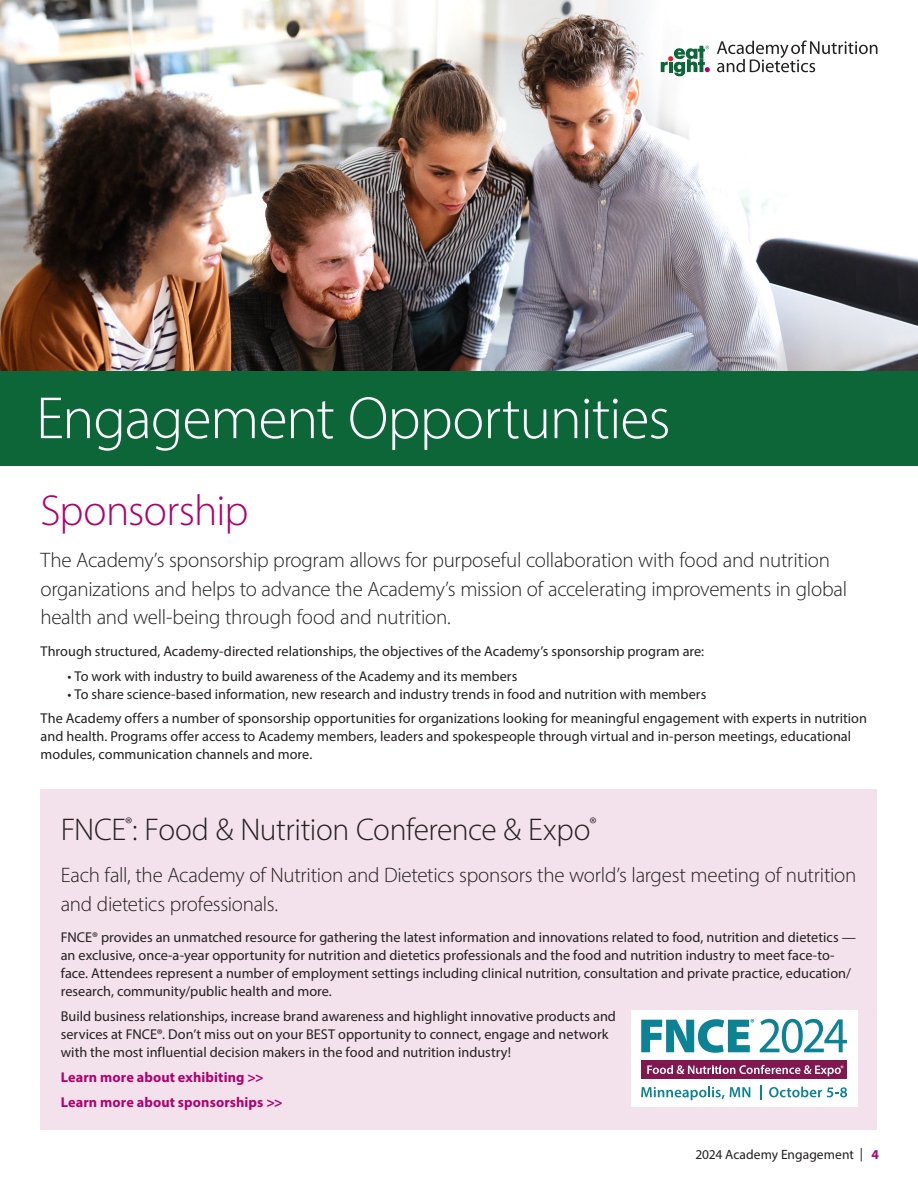
<style>
.page{position:relative;width:918px;height:1188px;background:#fff}
.page>*{position:absolute;margin:0;border:0;box-sizing:border-box;transform-origin:0 0}
.LG_HEAD{font:300 60px "Myriad Pro";letter-spacing:-.02em;color:#fff}
.SECTION{font:300 43.5px "Myriad Pro";letter-spacing:-.02em;color:#af016e}
.HEAD{font:300 31.5px "Myriad Pro";letter-spacing:-.015em;color:#231f20}
.INTRO{font:300 21px/28.5px "Myriad Pro";letter-spacing:-.015em;color:#231f20}
.BODY{font:14.25px/18px "Myriad Pro";color:#231f20}
.BODY-2{font:700 14.25px "Myriad Pro";letter-spacing:.01em;color:#af016e}
.t1{font:13.5px "Myriad Pro";letter-spacing:.005em;color:#231f20}
.s1{font-weight:700;color:#af016e}
</style>
<div class="page">
<img style="left:0;top:0;width:918px;height:371px">
<div style="left:0;top:371px;width:918px;height:95px;background:#0c6638"></div>
<div style="left:40px;top:790px;width:838px;height:340px;background:#f3e2eb"></div>
<div style="left:631px;top:1010px;width:226px;height:97px;background:#fff"></div>
<div style="left:641px;top:1060px;width:206px;height:19px;background:#80184f"></div>
<svg style="left:647px;top:1065px;width:196px;height:11px"></svg>
<svg style="left:641px;top:1019px;width:113px;height:34px"></svg>
<svg style="left:760px;top:1019px;width:87px;height:34px"></svg>
<svg style="left:641px;top:1087px;width:109px;height:13px"></svg>
<svg style="left:760px;top:1085px;width:1px;height:15px"></svg>
<svg style="left:769px;top:1087px;width:78px;height:10px"></svg>
<svg style="left:661px;top:46px;width:49px;height:31px"></svg>
<svg style="left:717px;top:41px;width:161px;height:31px"></svg>
<p class="LG_HEAD" style="left:36px;top:382px;width:636px">Engagement Opportunities</p>
<p class="SECTION" style="left:40px;top:485px;width:210px">Sponsorship</p>
<p class="INTRO" style="left:40px;top:546px;width:808px">The Academy’s sponsorship program allows for purposeful collaboration with food and nutrition organizations and helps to advance the Academy’s mission of accelerating improvements in global health and well-being through food and nutrition.</p>
<p class="BODY" style="left:40px;top:642px;width:665px">Through structured, Academy-directed relationships, the objectives of the Academy’s sponsorship program are:</p>
<p class="BODY" style="left:68px;top:667px;width:451px">• To work with industry to build awareness of the Academy and its members</p>
<p class="BODY" style="left:68px;top:685px;width:640px">• To share science-based information, new research and industry trends in food and nutrition with members</p>
<p class="BODY" style="left:40px;top:709px;width:828px">The Academy offers a number of sponsorship opportunities for organizations looking for meaningful engagement with experts in nutrition and health. Programs offer access to Academy members, leaders and spokespeople through virtual and in-person meetings, educational modules, communication channels and more.</p>
<p class="HEAD" style="left:61px;top:811px;width:537px">FNCE<sup>®</sup>: Food &amp; Nutrition Conference &amp; Expo<sup>®</sup></p>
<p class="INTRO" style="left:61px;top:861px;width:797px">Each fall, the Academy of Nutrition and Dietetics sponsors the world’s largest meeting of nutrition and dietetics professionals.</p>
<p class="BODY" style="left:61px;top:928px;width:797px">FNCE® provides an unmatched resource for gathering the latest information and innovations related to food, nutrition and dietetics — an exclusive, once-a-year opportunity for nutrition and dietetics professionals and the food and nutrition industry to meet face-to&shy;face. Attendees represent a number of employment settings including clinical nutrition, consultation and private practice, education/ research, community/public health and more.</p>
<p class="BODY" style="left:61px;top:1007px;width:557px">Build business relationships, increase brand awareness and highlight innovative products and services at FNCE®. Don’t miss out on your BEST opportunity to connect, engage and network with the most influential decision makers in the food and nutrition industry!</p>
<p class="BODY-2" style="left:61px;top:1068px;width:204px">Learn more about exhibiting &gt;&gt;</p>
<p class="BODY-2" style="left:61px;top:1093px;width:223px">Learn more about sponsorships &gt;&gt;</p>
<p class="t1" style="left:695px;top:1146px;width:185px">2024 Academy Engagement | <span class="s1">4</span></p>
</div>
